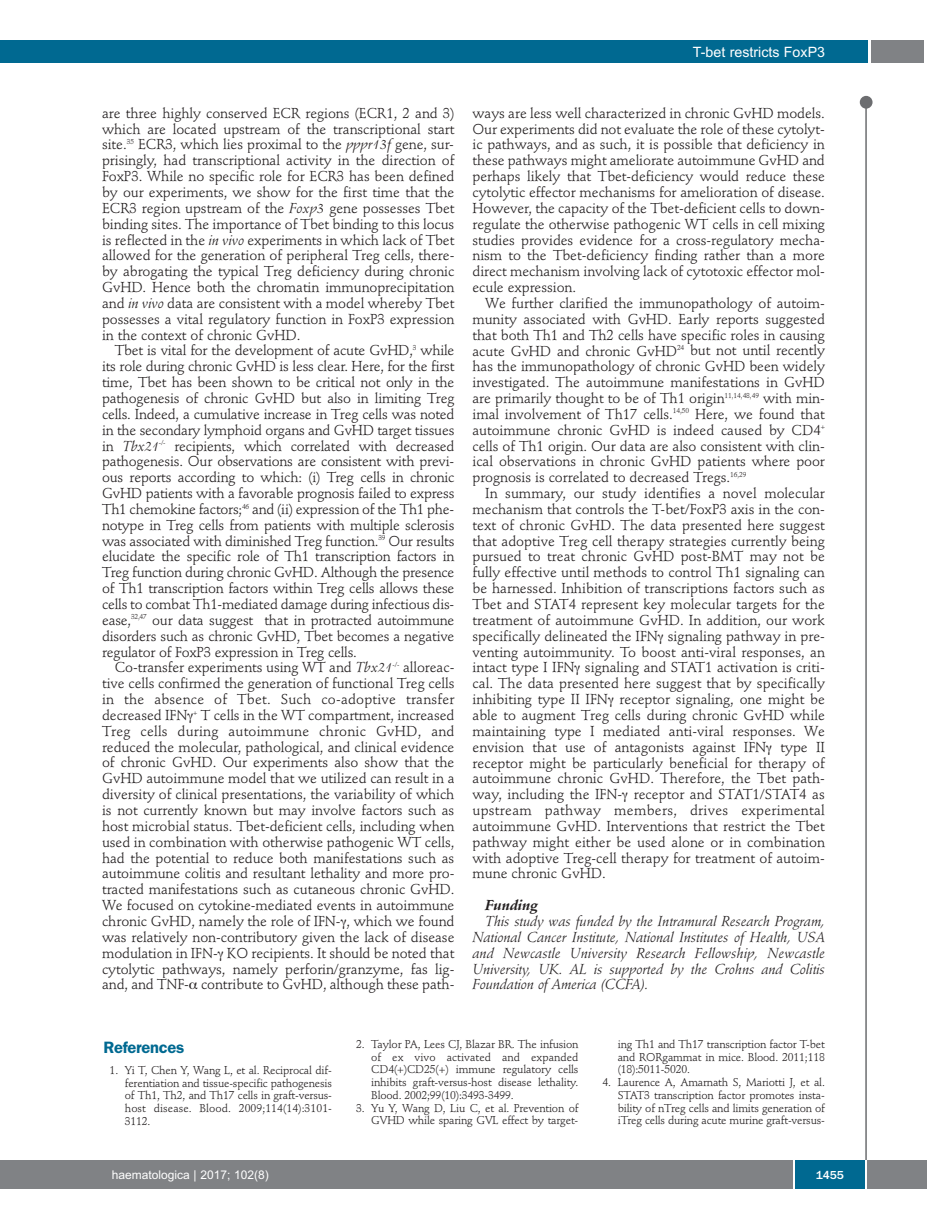
<style>
.page{position:relative;width:927px;height:1225px;background:#fff}
.page>*{position:absolute;margin:0;border:0;box-sizing:border-box;transform-origin:0 0}
.t1{font:600 16.5px "Franklin Gothic";letter-spacing:-.015em;color:#006991}
.t2{font:14.25px/15.9px "Stempel Schneidler";letter-spacing:-.005em;color:#231f20;text-align:justify}
.t3{font:italic 14.25px/15.9px "Stempel Schneidler";letter-spacing:-.005em;color:#231f20;text-align:justify}
.t4{font:14.25px "Arial";color:#fff}
.t5{font:italic 700 14.25px "Stempel Schneidler";letter-spacing:-.005em;color:#231f20}
.t6{font:12px "Arial";color:#fff}
.t7{font:500 12px "Franklin Gothic";color:#fff}
.t8{font:11.25px/12.8px "Stempel Schneidler";letter-spacing:-.015em;color:#231f20;text-align:justify}
.s1{font-style:italic}
</style>
<div class="page">
<div style="left:860px;top:96px;width:12px;height:13px;background:#6c6d70;border-radius:50%"></div>
<hr style="left:865px;top:98px;width:2px;height:1062px;background:#6c6d70">
<div style="left:871px;top:40px;width:52px;height:22px;background:#808285"></div>
<div style="left:18px;top:40px;width:849px;height:22px;background:#006991"></div>
<div style="left:17px;top:1160px;width:910px;height:28px;background:#808285"></div>
<div style="left:795px;top:1160px;width:70px;height:28px;background:#006991"></div>
<hr style="left:793px;top:1160px;width:2px;height:28px;background:#fff">
<hr style="left:865px;top:1160px;width:2px;height:28px;background:#fff">
<div style="left:0;top:40px;width:19px;height:22px;background:#006991"></div>
<div style="left:0;top:1160px;width:18px;height:28px;background:#808285"></div>
<p class="t4" style="left:693px;top:44px;width:134px">T-bet restricts FoxP3</p>
<p class="t2" style="left:102px;top:106px;width:354px">are three highly conserved ECR regions (ECR1, 2 and 3) which are located upstream of the transcriptional start site.<sup>35</sup> ECR3, which lies proximal to the <span class="s1">pppr13f</span> gene, sur&shy;prisingly, had transcriptional activity in the direction of FoxP3. While no specific role for ECR3 has been defined by our experiments, we show for the first time that the ECR3 region upstream of the <span class="s1">Foxp3</span> gene possesses Tbet binding sites. The importance of Tbet binding to this locus is reflected in the <span class="s1">in vivo</span> experiments in which lack of Tbet allowed for the generation of peripheral Treg cells, there&shy;by abrogating the typical Treg deficiency during chronic GvHD. Hence both the chromatin immunoprecipitation and <span class="s1">in vivo</span> data are consistent with a model whereby Tbet possesses a vital regulatory function in FoxP3 expression in the context of chronic GvHD.</p>
<p class="t2" style="left:102px;top:344px;width:354px;text-indent:13px">Tbet is vital for the development of acute GvHD,<sup>3</sup> while its role during chronic GvHD is less clear. Here, for the first time, Tbet has been shown to be critical not only in the pathogenesis of chronic GvHD but also in limiting Treg cells. Indeed, a cumulative increase in Treg cells was noted in the secondary lymphoid organs and GvHD target tissues in <span class="s1">Tbx21</span><sup>-/-</sup> recipients, which correlated with decreased pathogenesis. Our observations are consistent with previ&shy;ous reports according to which: (i) Treg cells in chronic GvHD patients with a favorable prognosis failed to express Th1 chemokine factors;<sup>46</sup> and (ii) expression of the Th1 phe&shy;notype in Treg cells from patients with multiple sclerosis was associated with diminished Treg function.<sup>39</sup> Our results elucidate the specific role of Th1 transcription factors in Treg function during chronic GvHD. Although the presence of Th1 transcription factors within Treg cells allows these cells to combat Th1-mediated damage during infectious dis&shy;ease,<sup>32,47</sup> our data suggest that in protracted autoimmune disorders such as chronic GvHD, Tbet becomes a negative regulator of FoxP3 expression in Treg cells.</p>
<p class="t2" style="left:102px;top:661px;width:354px;text-indent:13px">Co-transfer experiments using WT and <span class="s1">Tbx21</span><sup>-/-</sup> alloreac&shy;tive cells confirmed the generation of functional Treg cells in the absence of Tbet. Such co-adoptive transfer decreased IFN <sup>+</sup> T cells in the WT compartment, increased Treg cells during autoimmune chronic GvHD, and reduced the molecular, pathological, and clinical evidence of chronic GvHD. Our experiments also show that the GvHD autoimmune model that we utilized can result in a diversity of clinical presentations, the variability of which is not currently known but may involve factors such as host microbial status. Tbet-deficient cells, including when used in combination with otherwise pathogenic WT cells, had the potential to reduce both manifestations such as autoimmune colitis and resultant lethality and more pro&shy;tracted manifestations such as cutaneous chronic GvHD.<br>We focused on cytokine-mediated events in autoimmune chronic GvHD, namely the role of IFN- , which we found was relatively non-contributory given the lack of disease modulation in IFN- KO recipients. It should be noted that cytolytic pathways, namely perforin/granzyme, fas lig&shy;and, and TNF- contribute to GvHD, although these path-</p>
<p class="t2" style="left:472px;top:106px;width:354px">ways are less well characterized in chronic GvHD models.<br>Our experiments did not evaluate the role of these cytolyt&shy;ic pathways, and as such, it is possible that deficiency in these pathways might ameliorate autoimmune GvHD and perhaps likely that Tbet-deficiency would reduce these cytolytic effector mechanisms for amelioration of disease.<br>However, the capacity of the Tbet-deficient cells to down&shy;regulate the otherwise pathogenic WT cells in cell mixing studies provides evidence for a cross-regulatory mecha&shy;nism to the Tbet-deficiency finding rather than a more direct mechanism involving lack of cytotoxic effector mol&shy;ecule expression.</p>
<p class="t2" style="left:472px;top:296px;width:354px;text-indent:13px">We further clarified the immunopathology of autoim&shy;munity associated with GvHD. Early reports suggested that both Th1 and Th2 cells have specific roles in causing acute GvHD and chronic GvHD<sup>24</sup> but not until recently has the immunopathology of chronic GvHD been widely investigated. The autoimmune manifestations in GvHD are primarily thought to be of Th1 origin<sup>11,14,48,49</sup> with min&shy;imal involvement of Th17 cells.<sup>14,50</sup> Here, we found that autoimmune chronic GvHD is indeed caused by CD4<sup>+ </sup>cells of Th1 origin. Our data are also consistent with clin&shy;ical observations in chronic GvHD patients where poor prognosis is correlated to decreased Tregs.<sup>16,29</sup></p>
<p class="t2" style="left:472px;top:486px;width:354px;text-indent:13px">In summary, our study identifies a novel molecular mechanism that controls the T-bet/FoxP3 axis in the con&shy;text of chronic GvHD. The data presented here suggest that adoptive Treg cell therapy strategies currently being pursued to treat chronic GvHD post-BMT may not be fully effective until methods to control Th1 signaling can be harnessed. Inhibition of transcriptions factors such as Tbet and STAT4 represent key molecular targets for the treatment of autoimmune GvHD. In addition, our work specifically delineated the IFN signaling pathway in pre&shy;venting autoimmunity. To boost anti-viral responses, an intact type I IFN signaling and STAT1 activation is criti&shy;cal. The data presented here suggest that by specifically inhibiting type II IFN receptor signaling, one might be able to augment Treg cells during chronic GvHD while maintaining type I mediated anti-viral responses. We envision that use of antagonists against IFN type II receptor might be particularly beneficial for therapy of autoimmune chronic GvHD. Therefore, the Tbet path&shy;way, including the IFN- receptor and STAT1/STAT4 as upstream pathway members, drives experimental autoimmune GvHD. Interventions that restrict the Tbet pathway might either be used alone or in combination with adoptive Treg-cell therapy for treatment of autoim&shy;mune chronic GvHD.</p>
<p class="t5" style="left:485px;top:899px;width:54px">Funding</p>
<p class="t3" style="left:472px;top:914px;width:354px;text-indent:13px">This study was funded by the Intramural Research Program, National Cancer Institute, National Institutes of Health, USA and Newcastle University Research Fellowship, Newcastle University, UK. AL is supported by the Crohns and Colitis Foundation of America (CCFA).</p>
<p class="t1" style="left:104px;top:1041px;width:82px">References</p>
<p class="t8" style="left:125px;top:1064px;width:209px;text-indent:-15px">1. Yi T, Chen Y, Wang L, et al. Reciprocal dif&shy;ferentiation and tissue-specific pathogenesis of Th1, Th2, and Th17 cells in graft-versus&shy;host disease. Blood. 2009;114(14):3101- 3112.</p>
<p class="t8" style="left:371px;top:1038px;width:209px;text-indent:-15px">2. Taylor PA, Lees CJ, Blazar BR. The infusion of ex vivo activated and expanded CD4(+)CD25(+) immune regulatory cells inhibits graft-versus-host disease lethality.<br>Blood. 2002;99(10):3493-3499.</p>
<p class="t8" style="left:356px;top:1102px;width:224px;text-align:right">3. Yu Y, Wang D, Liu C, et al. Prevention of<br>GVHD while sparing GVL effect by target-</p>
<p class="t8" style="left:618px;top:1038px;width:209px">ing Th1 and Th17 transcription factor T-bet and RORgammat in mice. Blood. 2011;118 (18):5011-5020.</p>
<p class="t8" style="left:618px;top:1077px;width:209px;text-indent:-15px">4. Laurence A, Amarnath S, Mariotti J, et al.<br>STAT3 transcription factor promotes insta&shy;bility of nTreg cells and limits generation of iTreg cells during acute murine graft-versus-</p>
<p class="t6" style="left:112px;top:1167px;width:158px">haematologica | 2017; 102(8)</p>
<p class="t7" style="left:816px;top:1167px;width:30px">1455</p>
</div>
